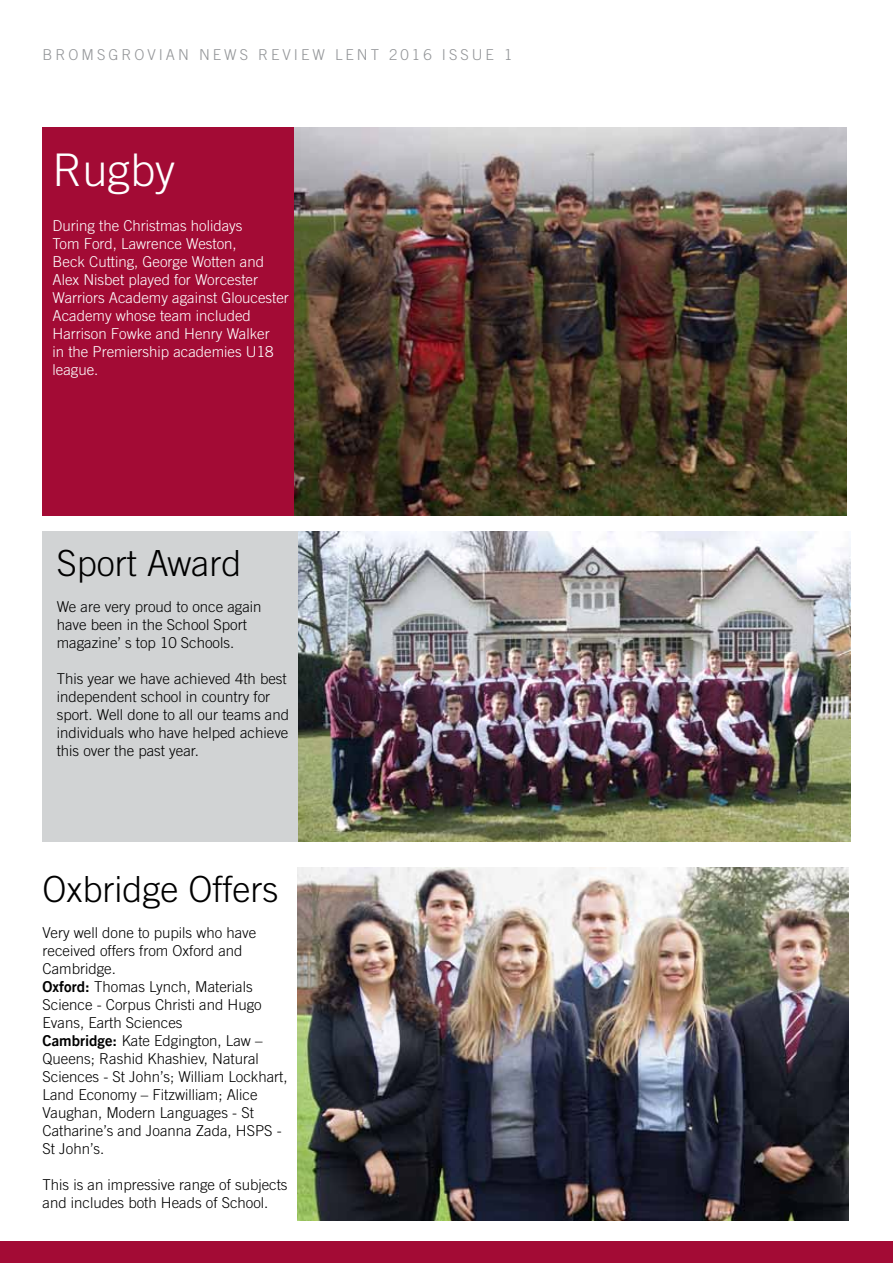
<style>
.page{position:relative;width:893px;height:1263px;background:#fff}
.page>*{position:absolute;margin:0;border:0;box-sizing:border-box;transform-origin:0 0}
.t1{font:300 45px "Trade Gothic LT Com";color:#fff}
.t2{font:300 36px "Trade Gothic LT Com";color:#000}
.t3{font:300 15px/18px "Trade Gothic LT Com";color:#000}
.t4{font:300 15px/18px "Trade Gothic LT Com";color:#fff}
.t5{font:300 15px "Trade Gothic LT Com";letter-spacing:.2em;color:#939598}
.s1{font-family:"Trade Gothic LT Com Bd 2";font-weight:400}
</style>
<div class="page">
<div style="left:43px;top:128px;width:255px;height:388px;background:#a30b35"></div>
<div style="left:0;top:1242px;width:893px;height:21px;background:#a30b35"></div>
<img style="left:298px;top:531px;width:552px;height:311px">
<img style="left:294px;top:128px;width:552px;height:388px">
<div style="left:42px;top:531px;width:256px;height:311px;background:#d1d3d4"></div>
<img style="left:298px;top:868px;width:551px;height:352px">
<p class="t5" style="left:43px;top:46px;width:471px">b rom sg ro via n news review l ent 2016 issue 1</p>
<h1 class="t1" style="left:53px;top:143px;width:124px">R ugby</h1>
<p class="t4" style="left:53px;top:217px;width:238px">During the Christmas holidays<br>Tom Ford, Lawrence Weston,<br>Beck Cutting, George Wotten and<br>Alex N isbet played for Worcester<br>Warriors Academy against Gloucester<br>Academy whose team included<br>Harrison Fowke and Henry Walker<br>in the Premiership academies U 18 league.</p>
<h2 class="t2" style="left:57px;top:542px;width:186px">Sport Award</h2>
<p class="t3" style="left:57px;top:597px;width:206px">We are very proud to once again have been in the School Sport magazine’ s top 10 Schools.</p>
<p class="t3" style="left:57px;top:669px;width:234px">This year we have achieved 4th best independent school in country for sport. Well done to all our teams and individuals who have helped achieve this over the past year.</p>
<h2 class="t2" style="left:43px;top:868px;width:238px">Oxbridge Offers</h2>
<p class="t3" style="left:43px;top:923px;width:247px">Very well done to pupils who have received offers from Oxford and<br>Cambridge.<br><span class="s1">Oxford:</span> Thomas Lynch, Materials<br>Science - Corpus Christi and Hugo<br>Evans, Earth Sciences<br><span class="s1">Cambridge:</span> Kate Edgington, Law –<br>Queens; Rashid Khashiev, Natural<br>Sciences - St John’s; William Lockhart,<br>Land Economy – Fitzwilliam; Alice<br>Vaughan, Modern Languages - St<br>Catharine’s and Joanna Zada, HSPS -<br>St John’s.</p>
<p class="t3" style="left:43px;top:1175px;width:246px">This is an impressive range of subjects and includes both Heads of School.</p>
</div>
